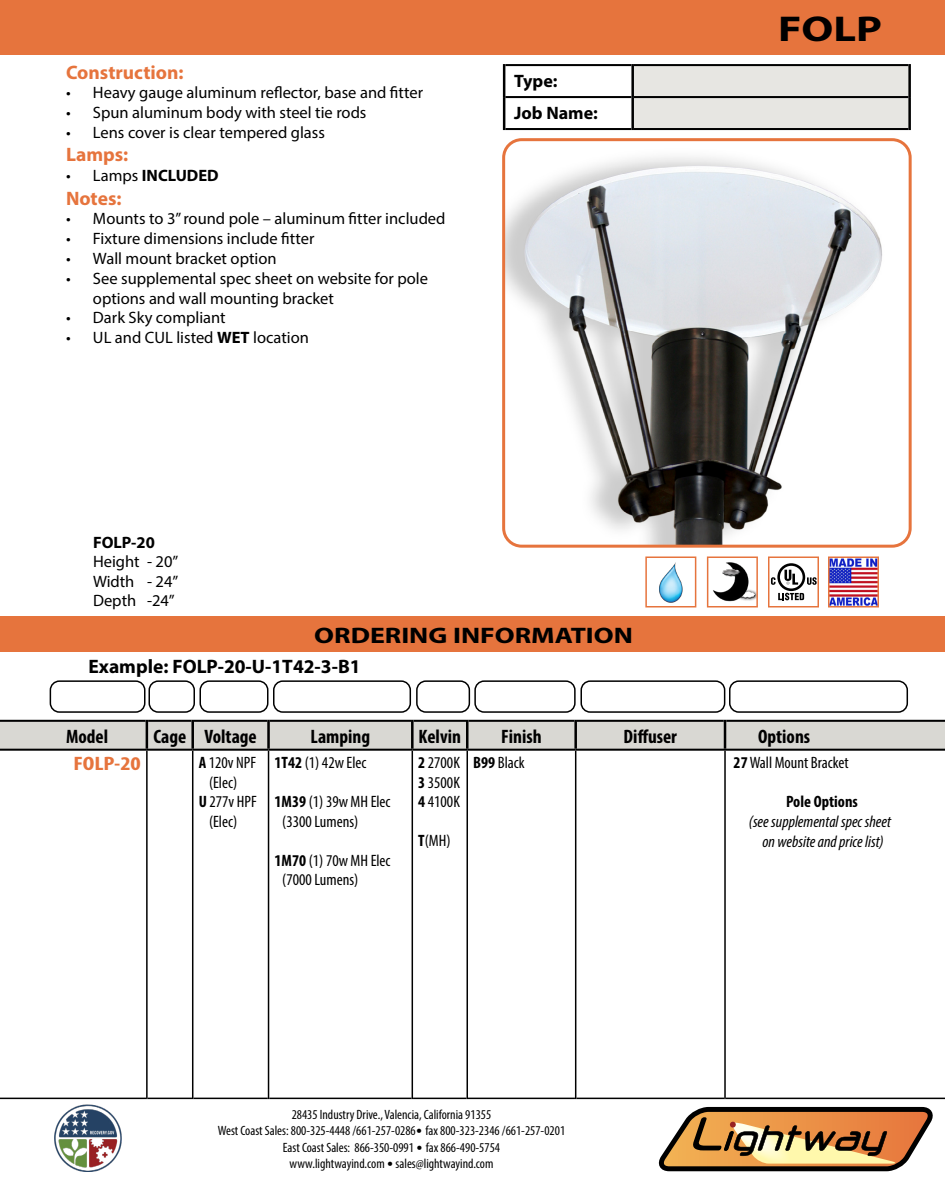
<style>
.page{position:relative;width:945px;height:1188px;background:#fff}
.page>*{position:absolute;margin:0;border:0;box-sizing:border-box;transform-origin:0 0}
.t1{font:700 36px "Myriad Pro";color:#000;scale:1.24 1}
.t2{font:700 22.5px "Myriad Pro";color:#000;scale:1.24 1}
.t3{font:700 condensed 19.5px "Myriad Pro";color:#000}
.t4{font:700 19.5px "Myriad Pro";color:#000}
.t5{font:700 19.5px "Myriad Pro";color:#e6743d}
.t6{font:700 condensed 19.5px "Myriad Pro";color:#e6743d;scale:1.24 1}
.t7{font:700 18px/32px "Myriad Pro";color:#000}
.t8{font:16.5px/19.5px "Myriad Pro";color:#000;text-align:justify}
.t9{font:condensed 16.5px/19.5px "Myriad Pro";color:#000}
.t10{font:italic condensed 16.5px/19.8px "Myriad Pro";color:#000;text-align:center}
.t11{font:700 16.5px "Myriad Pro";color:#000}
.t12{font:700 condensed 16.5px "Myriad Pro";color:#000}
.t13{font:condensed 13.5px/16.2px "Myriad Pro";color:#000;text-align:center}
.s1{font-weight:400}
.s2{font-weight:700}
.s3{font-family:"Calibri";font-stretch:normal}
</style>
<div class="page">
<div style="left:634px;top:66px;width:274px;height:62px;background:#e7e6e2"></div>
<hr style="left:505px;top:64px;width:126px;height:2px;background:#000">
<hr style="left:634px;top:64px;width:274px;height:2px;background:#000">
<hr style="left:505px;top:96px;width:126px;height:2px;background:#000">
<hr style="left:634px;top:96px;width:274px;height:2px;background:#000">
<hr style="left:505px;top:128px;width:126px;height:2px;background:#000">
<hr style="left:634px;top:128px;width:274px;height:2px;background:#000">
<hr style="left:503px;top:64px;width:2px;height:33px;background:#000">
<hr style="left:631px;top:64px;width:3px;height:33px;background:#000">
<hr style="left:908px;top:64px;width:3px;height:33px;background:#000">
<hr style="left:503px;top:97px;width:2px;height:33px;background:#000">
<hr style="left:631px;top:97px;width:3px;height:33px;background:#000">
<hr style="left:908px;top:97px;width:3px;height:33px;background:#000">
<div style="left:0;top:722px;width:945px;height:27px;background:#d9d8d3"></div>
<hr style="left:146px;top:751px;width:2px;height:348px;background:#000">
<hr style="left:192px;top:751px;width:1px;height:348px;background:#000">
<hr style="left:268px;top:751px;width:1px;height:348px;background:#000">
<hr style="left:412px;top:751px;width:1px;height:348px;background:#000">
<hr style="left:467px;top:751px;width:1px;height:348px;background:#000">
<hr style="left:575px;top:751px;width:1px;height:348px;background:#000">
<hr style="left:724px;top:751px;width:2px;height:348px;background:#000">
<hr style="left:0;top:1098px;width:146px;height:1px;background:#000">
<hr style="left:148px;top:1098px;width:44px;height:1px;background:#000">
<hr style="left:193px;top:1098px;width:75px;height:1px;background:#000">
<hr style="left:269px;top:1098px;width:143px;height:1px;background:#000">
<hr style="left:413px;top:1098px;width:54px;height:1px;background:#000">
<hr style="left:468px;top:1098px;width:107px;height:1px;background:#000">
<hr style="left:576px;top:1098px;width:148px;height:1px;background:#000">
<hr style="left:726px;top:1098px;width:219px;height:1px;background:#000">
<hr style="left:0;top:720px;width:146px;height:2px;background:#000">
<hr style="left:148px;top:720px;width:43px;height:2px;background:#000">
<hr style="left:194px;top:720px;width:73px;height:2px;background:#000">
<hr style="left:270px;top:720px;width:141px;height:2px;background:#000">
<hr style="left:414px;top:720px;width:52px;height:2px;background:#000">
<hr style="left:469px;top:720px;width:105px;height:2px;background:#000">
<hr style="left:577px;top:720px;width:147px;height:2px;background:#000">
<hr style="left:726px;top:720px;width:219px;height:2px;background:#000">
<hr style="left:146px;top:720px;width:2px;height:29px;background:#000">
<hr style="left:191px;top:720px;width:3px;height:29px;background:#000">
<hr style="left:267px;top:720px;width:3px;height:29px;background:#000">
<hr style="left:411px;top:720px;width:3px;height:29px;background:#000">
<hr style="left:466px;top:720px;width:3px;height:29px;background:#000">
<hr style="left:574px;top:720px;width:3px;height:29px;background:#000">
<hr style="left:724px;top:720px;width:2px;height:29px;background:#000">
<hr style="left:0;top:749px;width:147px;height:2px;background:#000">
<hr style="left:147px;top:749px;width:46px;height:2px;background:#000">
<hr style="left:193px;top:749px;width:76px;height:2px;background:#000">
<hr style="left:269px;top:749px;width:143px;height:2px;background:#000">
<hr style="left:412px;top:749px;width:55px;height:2px;background:#000">
<hr style="left:467px;top:749px;width:109px;height:2px;background:#000">
<hr style="left:576px;top:749px;width:149px;height:2px;background:#000">
<hr style="left:725px;top:749px;width:220px;height:2px;background:#000">
<div style="left:50px;top:680px;width:96px;height:33px;border:2px solid #000;border-radius:9px"></div>
<div style="left:200px;top:680px;width:68px;height:33px;border:2px solid #000;border-radius:9px"></div>
<div style="left:416px;top:680px;width:54px;height:33px;border:2px solid #000;border-radius:9px"></div>
<div style="left:148px;top:680px;width:47px;height:33px;border:2px solid #000;border-radius:9px"></div>
<div style="left:474px;top:680px;width:102px;height:33px;border:2px solid #000;border-radius:9px"></div>
<div style="left:580px;top:680px;width:145px;height:33px;border:2px solid #000;border-radius:9px"></div>
<div style="left:729px;top:680px;width:179px;height:33px;border:2px solid #000;border-radius:9px"></div>
<div style="left:273px;top:680px;width:138px;height:33px;border:2px solid #000;border-radius:9px"></div>
<div style="left:0;top:0;width:945px;height:54px;background:#e6743d"></div>
<div style="left:0;top:616px;width:945px;height:36px;background:#e6743d"></div>
<img style="left:713px;top:562px;width:42px;height:40px">
<div style="left:707px;top:556px;width:51px;height:52px;border:2px solid #e6743d"></div>
<img style="left:659px;top:562px;width:24px;height:41px">
<div style="left:645px;top:556px;width:51px;height:52px;border:2px solid #e6743d"></div>
<img style="left:831px;top:559px;width:45px;height:46px">
<div style="left:828px;top:556px;width:51px;height:52px;border:2px solid #e6743d"></div>
<svg style="left:778px;top:593px;width:26px;height:7px"></svg>
<svg style="left:807px;top:577px;width:9px;height:8px"></svg>
<svg style="left:777px;top:563px;width:28px;height:28px"></svg>
<svg style="left:780px;top:566px;width:23px;height:23px"></svg>
<svg style="left:785px;top:570px;width:13px;height:15px"></svg>
<svg style="left:771px;top:577px;width:5px;height:8px"></svg>
<div style="left:768px;top:556px;width:51px;height:52px;border:2px solid #e6743d"></div>
<img style="left:506px;top:142px;width:402px;height:402px">
<div style="left:502px;top:138px;width:410px;height:410px;border:3px solid #e6743d;border-radius:18px"></div>
<svg style="left:658px;top:1106px;width:275px;height:66px;background:#b2885c"></svg>
<img style="left:54px;top:1104px;width:68px;height:68px">
<p class="t5" style="left:66px;top:59px;width:119px">Construction:</p>
<p class="t8" style="left:66px;top:83px;width:359px">• Heavy gauge aluminum reflector, base and fitter</p>
<p class="t8" style="left:66px;top:103px;width:302px">• Spun aluminum body with steel tie rods</p>
<p class="t8" style="left:66px;top:123px;width:260px">• Lens cover is clear tempered glass</p>
<p class="t5" style="left:66px;top:142px;width:64px">Lamps:</p>
<p class="t11" style="left:66px;top:165px;width:154px"><span class="s1">• Lamps</span> INCLUDED</p>
<p class="t5" style="left:66px;top:185px;width:57px">Notes:</p>
<p class="t8" style="left:66px;top:209px;width:381px">• Mounts to 3” round pole – aluminum fitter included</p>
<p class="t8" style="left:66px;top:229px;width:250px">• Fixture dimensions include fitter</p>
<p class="t8" style="left:66px;top:249px;width:212px">• Wall mount bracket option</p>
<p class="t8" style="left:93px;top:268px;width:337px;text-indent:-27px">• See supplemental spec sheet on website for pole options and wall mounting bracket</p>
<p class="t8" style="left:66px;top:308px;width:161px">• Dark Sky compliant</p>
<p class="t8" style="left:66px;top:328px;width:244px">• UL and CUL listed <span class="s2">WET</span> location</p>
<p class="t7" style="left:514px;top:64px;width:85px">Type:<br>Job Name:</p>
<p class="t11" style="left:93px;top:531px;width:63px">FOLP-20</p>
<p class="t8" style="left:93px;top:551px;width:87px">Height - 20” Width - 24” Depth -24”</p>
<h2 class="t2" style="left:314px;top:621px;width:259px">ORDERING INFORMATION</h2>
<p class="t4" style="left:88px;top:654px;width:274px">Example: FOLP-20-U-1T42-3-B1</p>
<h1 class="t1" style="left:778px;top:5px;width:85px">FOLP</h1>
<p class="t3" style="left:66px;top:724px;width:44px">Model</p>
<p class="t3" style="left:153px;top:724px;width:105px">Cage Voltage</p>
<p class="t3" style="left:311px;top:724px;width:61px">Lamping</p>
<p class="t3" style="left:419px;top:724px;width:44px">Kelvin</p>
<p class="t3" style="left:501px;top:724px;width:42px">Finish</p>
<p class="t3" style="left:624px;top:724px;width:55px">Diffuser</p>
<p class="t3" style="left:758px;top:724px;width:54px">Options</p>
<p class="t6" style="left:73px;top:752px;width:56px">FOLP-20</p>
<p class="t9" style="left:199px;top:753px;width:60px;text-align:center"><span class="s2">A</span> 120v NPF (Elec)<br><span class="s2">U</span> 277v HPF (Elec)</p>
<p class="t9" style="left:275px;top:753px;width:93px"><span class="s2">1T42</span> (1) 42w Elec</p>
<p class="t9" style="left:473px;top:753px;width:53px"><span class="s2">B99</span> Black</p>
<p class="t9" style="left:734px;top:753px;width:116px"><span class="s2">27</span> Wall Mount Bracket</p>
<p class="t12" style="left:786px;top:792px;width:73px">Pole Options</p>
<p class="t10" style="left:749px;top:812px;width:144px">(see supplemental spec sheet on website and price list)</p>
<p class="t9" style="left:418px;top:753px;width:43px;text-align:justify"><span class="s2">2</span> 2700K <span class="s2">3</span> 3500K <span class="s2">4</span> 4100K</p>
<p class="t9" style="left:418px;top:831px;width:34px"><span class="s2">T</span>(MH)</p>
<p class="t9" style="left:282px;top:792px;width:110px;text-indent:-8px"><span class="s2">1M39</span> (1) 39w MH Elec (3300 Lumens)</p>
<p class="t9" style="left:282px;top:850px;width:110px;text-indent:-8px"><span class="s2">1M70</span> (1) 70w MH Elec (7000 Lumens)</p>
<p class="t13" style="left:218px;top:1107px;width:349px">28435 Industry Drive., Valencia, California 91355<br>West Coast Sales: 800-325-4448 /661-257-0286<span class="s3">•</span> fax 800-323-2346 /661-257-0201<br>East Coast Sales: 866-350-0991 <span class="s3">•</span> fax 866-490-5754<br>www.lightwayind.com <span class="s3">•</span> sales@lightwayind.com</p>
</div>
